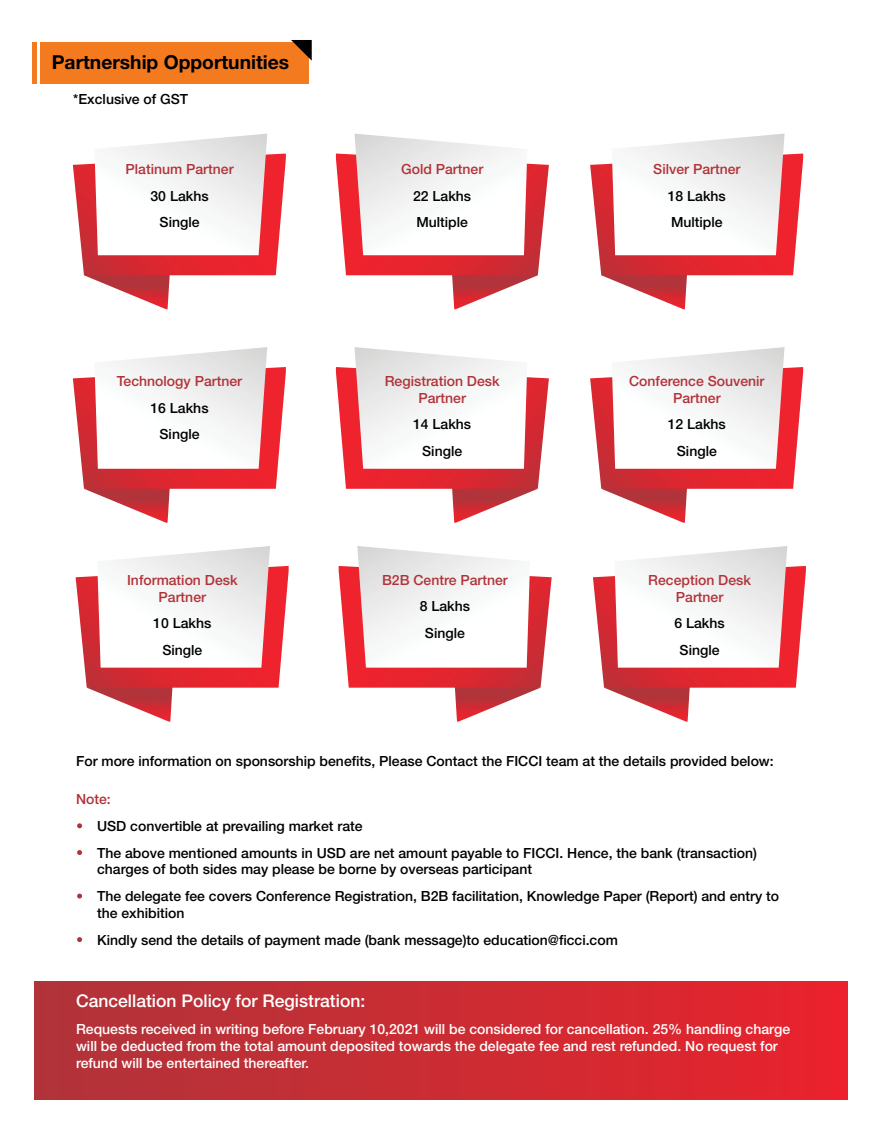
<style>
.page{position:relative;width:882px;height:1134px;background:#fff}
.page>*{position:absolute;margin:0;border:0;box-sizing:border-box;transform-origin:0 0}
.t1{font:700 19.25px "Helvetica Neue LT Std";color:#000}
.t2{font:500 17.5px "Helvetica Neue LT Std";color:#fff}
.t3{font:500 14px/26.8px "Helvetica Neue LT Std";color:#000;text-align:center}
.t4{font:500 14px/16.8px "Helvetica Neue LT Std";color:#fff}
.t5{font:500 14px/16.8px "Helvetica Neue LT Std";color:#b13339;text-align:center}
.s1{color:#fff}
</style>
<div class="page">
<svg style="left:76px;top:546px;width:213px;height:176px"></svg>
<svg style="left:593px;top:546px;width:213px;height:176px"></svg>
<svg style="left:339px;top:546px;width:213px;height:176px"></svg>
<div style="left:35px;top:982px;width:812px;height:117px;background:linear-gradient(to right,#af3439,#e8232d)"></div>
<div style="left:41px;top:43px;width:268px;height:41px;background:#f47a20"></div>
<div style="left:32px;top:43px;width:5px;height:41px;background:#f47a20"></div>
<svg style="left:291px;top:40px;width:21px;height:21px"></svg>
<svg style="left:73px;top:134px;width:213px;height:175px"></svg>
<svg style="left:590px;top:134px;width:213px;height:175px"></svg>
<svg style="left:336px;top:134px;width:213px;height:175px"></svg>
<svg style="left:73px;top:347px;width:213px;height:176px"></svg>
<svg style="left:590px;top:347px;width:213px;height:176px"></svg>
<svg style="left:336px;top:347px;width:213px;height:176px"></svg>
<h1 class="t1" style="left:52px;top:50px;width:239px">Partnership Opportunities</h1>
<p class="t3" style="left:73px;top:86px;width:116px">*Exclusive of GST</p>
<p class="t5" style="left:126px;top:160px;width:110px">Platinum Partner</p>
<p class="t3" style="left:151px;top:182px;width:60px">30 Lakhs<br>Single</p>
<p class="t5" style="left:117px;top:372px;width:127px">Technology Partner</p>
<p class="t3" style="left:151px;top:394px;width:60px">16 Lakhs<br>Single</p>
<p class="t5" style="left:127px;top:571px;width:112px">Information Desk<br>Partner</p>
<p class="t3" style="left:153px;top:610px;width:60px">10 Lakhs<br>Single</p>
<p class="t5" style="left:401px;top:160px;width:84px">Gold Partner</p>
<p class="t3" style="left:413px;top:182px;width:60px;text-align:left">22 Lakhs<br>Multiple</p>
<p class="t5" style="left:385px;top:372px;width:116px">Registration Desk<br>Partner</p>
<p class="t3" style="left:413px;top:411px;width:60px">14 Lakhs<br>Single</p>
<p class="t5" style="left:382px;top:571px;width:127px">B2B Centre Partner</p>
<p class="t3" style="left:420px;top:593px;width:52px">8 Lakhs<br>Single</p>
<p class="t5" style="left:653px;top:160px;width:89px">Silver Partner</p>
<p class="t3" style="left:668px;top:182px;width:60px;text-align:left">18 Lakhs<br>Multiple</p>
<p class="t5" style="left:629px;top:372px;width:137px">Conference Souvenir<br>Partner</p>
<p class="t3" style="left:668px;top:411px;width:60px">12 Lakhs<br>Single</p>
<p class="t5" style="left:648px;top:571px;width:104px">Reception Desk<br>Partner</p>
<p class="t3" style="left:674px;top:610px;width:52px">6 Lakhs<br>Single</p>
<p class="t3" style="left:76px;top:747px;width:699px">For more information on sponsorship benefits, Please Contact the FICCI team at the details provided below:</p>
<p class="t5" style="left:76px;top:791px;width:36px">Note:</p>
<p class="t3" style="left:76px;top:812px;width:288px"><span class="s1">•</span> USD convertible at prevailing market rate</p>
<p class="t3" style="left:97px;top:844px;width:662px;line-height:16.8px;text-align:left;text-indent:-21px"><span class="s1">•</span> The above mentioned amounts in USD are net amount payable to FICCI. Hence, the bank (transaction) charges of both sides may please be borne by overseas participant</p>
<p class="t3" style="left:97px;top:888px;width:684px;line-height:16.8px;text-align:left;text-indent:-21px"><span class="s1">•</span> The delegate fee covers Conference Registration, B2B facilitation, Knowledge Paper (Report) and entry to the exhibition</p>
<p class="t3" style="left:76px;top:926px;width:543px"><span class="s1">•</span> Kindly send the details of payment made (bank message)to education@ficci.com</p>
<p class="t2" style="left:76px;top:991px;width:291px">Cancellation Policy for Registration:</p>
<p class="t4" style="left:76px;top:1021px;width:716px">Requests received in writing before February 10,2021 will be considered for cancellation. 25% handling charge will be deducted from the total amount deposited towards the delegate fee and rest refunded. No request for refund will be entertained thereafter.</p>
</div>
